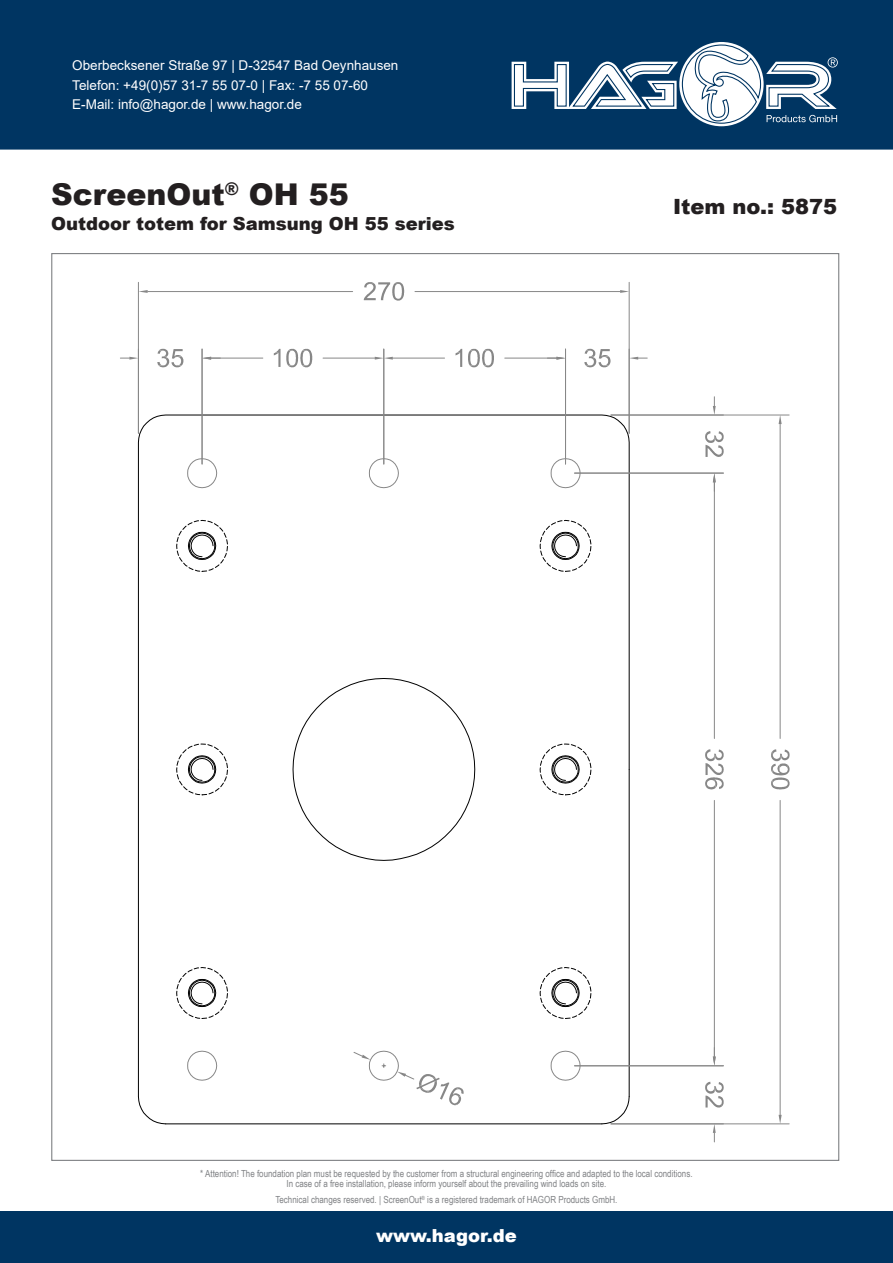
<style>
.page{position:relative;width:893px;height:1263px;background:#fff}
.page>*{position:absolute;margin:0;border:0;box-sizing:border-box;transform-origin:0 0}
.t1{font:900 30px "Arial";color:#231f20}
.t2{font:900 21px "Arial";color:#231f20}
.t3{font:900 18px "Arial";color:#231f20}
.t4{font:900 18px "Arial";color:#fff}
.t5{font:13.5px/19.5px "Arial";color:#fff}
.t6{font:9.75px/10.5px "Arial Narrow";color:#808285;text-align:center}
</style>
<div class="page">
<div style="left:0;top:1212px;width:893px;height:51px;background:#003562"></div>
<div style="left:0;top:0;width:893px;height:150px;background:#003562"></div>
<svg style="left:483px;top:39px;width:376px;height:92px"></svg>
<svg style="left:138px;top:414px;width:492px;height:356px"></svg>
<svg style="left:292px;top:678px;width:184px;height:183px"></svg>
<svg style="left:187px;top:458px;width:30px;height:31px"></svg>
<svg style="left:369px;top:458px;width:30px;height:31px"></svg>
<svg style="left:187px;top:1050px;width:30px;height:31px"></svg>
<svg style="left:550px;top:458px;width:31px;height:31px"></svg>
<svg style="left:550px;top:1050px;width:31px;height:31px"></svg>
<hr style="left:629px;top:769px;width:1px;height:327px;background:#000">
<svg style="left:601px;top:1096px;width:29px;height:29px"></svg>
<hr style="left:166px;top:1123px;width:436px;height:1px;background:#000">
<svg style="left:138px;top:1096px;width:29px;height:29px"></svg>
<hr style="left:138px;top:769px;width:1px;height:327px;background:#000">
<svg style="left:539px;top:967px;width:53px;height:52px"></svg>
<svg style="left:539px;top:743px;width:53px;height:53px"></svg>
<svg style="left:539px;top:520px;width:53px;height:52px"></svg>
<svg style="left:176px;top:520px;width:52px;height:52px"></svg>
<svg style="left:176px;top:743px;width:52px;height:53px"></svg>
<svg style="left:176px;top:967px;width:52px;height:52px"></svg>
<svg style="left:713px;top:397px;width:3px;height:18px"></svg>
<svg style="left:705px;top:431px;width:19px;height:26px"></svg>
<hr style="left:575px;top:473px;width:148px;height:1px;background:#878787">
<hr style="left:714px;top:482px;width:1px;height:256px;background:#878787">
<hr style="left:714px;top:800px;width:1px;height:256px;background:#878787">
<svg style="left:713px;top:473px;width:3px;height:18px"></svg>
<svg style="left:705px;top:749px;width:19px;height:40px"></svg>
<hr style="left:575px;top:1065px;width:148px;height:1px;background:#878787">
<svg style="left:713px;top:1047px;width:3px;height:18px"></svg>
<svg style="left:713px;top:1124px;width:3px;height:18px"></svg>
<svg style="left:705px;top:1082px;width:19px;height:25px"></svg>
<hr style="left:611px;top:415px;width:178px;height:1px;background:#878787">
<hr style="left:611px;top:1123px;width:178px;height:1px;background:#878787">
<hr style="left:780px;top:424px;width:1px;height:314px;background:#878787">
<hr style="left:780px;top:800px;width:1px;height:315px;background:#878787">
<svg style="left:779px;top:415px;width:3px;height:9px"></svg>
<svg style="left:779px;top:1115px;width:3px;height:9px"></svg>
<svg style="left:771px;top:749px;width:18px;height:40px"></svg>
<svg style="left:120px;top:357px;width:18px;height:3px"></svg>
<svg style="left:157px;top:349px;width:26px;height:18px"></svg>
<hr style="left:202px;top:349px;width:1px;height:115px;background:#878787">
<hr style="left:211px;top:358px;width:52px;height:1px;background:#878787">
<hr style="left:323px;top:358px;width:52px;height:1px;background:#878787">
<svg style="left:202px;top:357px;width:18px;height:3px"></svg>
<svg style="left:274px;top:349px;width:38px;height:18px"></svg>
<hr style="left:383px;top:349px;width:1px;height:115px;background:#878787">
<hr style="left:393px;top:358px;width:52px;height:1px;background:#878787">
<hr style="left:505px;top:358px;width:51px;height:1px;background:#878787">
<svg style="left:375px;top:357px;width:18px;height:3px"></svg>
<svg style="left:455px;top:349px;width:7px;height:18px"></svg>
<svg style="left:468px;top:349px;width:26px;height:18px"></svg>
<hr style="left:565px;top:349px;width:1px;height:115px;background:#878787">
<svg style="left:547px;top:357px;width:18px;height:3px"></svg>
<svg style="left:630px;top:357px;width:17px;height:3px"></svg>
<svg style="left:584px;top:349px;width:26px;height:18px"></svg>
<hr style="left:138px;top:282px;width:1px;height:151px;background:#878787">
<hr style="left:629px;top:282px;width:1px;height:151px;background:#878787">
<hr style="left:148px;top:291px;width:205px;height:1px;background:#878787">
<hr style="left:415px;top:291px;width:205px;height:1px;background:#878787">
<svg style="left:139px;top:290px;width:9px;height:3px"></svg>
<svg style="left:620px;top:290px;width:9px;height:3px"></svg>
<svg style="left:364px;top:282px;width:40px;height:19px"></svg>
<svg style="left:353px;top:1050px;width:111px;height:55px"></svg>
<h3 class="t5" style="left:72px;top:56px;width:328px">Oberbecksener Straße 97 | D-32547 Bad Oeynhausen<br>Telefon: +49(0)57 31-7 55 07-0 | Fax: -7 55 07-60<br>E-Mail: info@hagor.de | www.hagor.de</h3>
<h1 class="t1" style="left:51px;top:172px;width:299px">ScreenOut<sup>®</sup> OH 55</h1>
<h3 class="t3" style="left:51px;top:211px;width:405px">Outdoor totem for Samsung OH 55 series</h3>
<h2 class="t2" style="left:673px;top:191px;width:166px">Item no.: 5875</h2>
<p class="t6" style="left:200px;top:1168px;width:494px">* Attention! The foundation plan must be requested by the customer from a structural engineering office and adapted to the local conditions.<br>In case of a free installation, please inform yourself about the prevailing wind loads on site.</p>
<p class="t6" style="left:275px;top:1194px;width:343px">Technical changes reserved. | ScreenOut<sup>®</sup> is a registered trademark of HAGOR Products GmbH.</p>
<h3 class="t4" style="left:376px;top:1222px;width:142px">www.hagor.de</h3>
</div>
